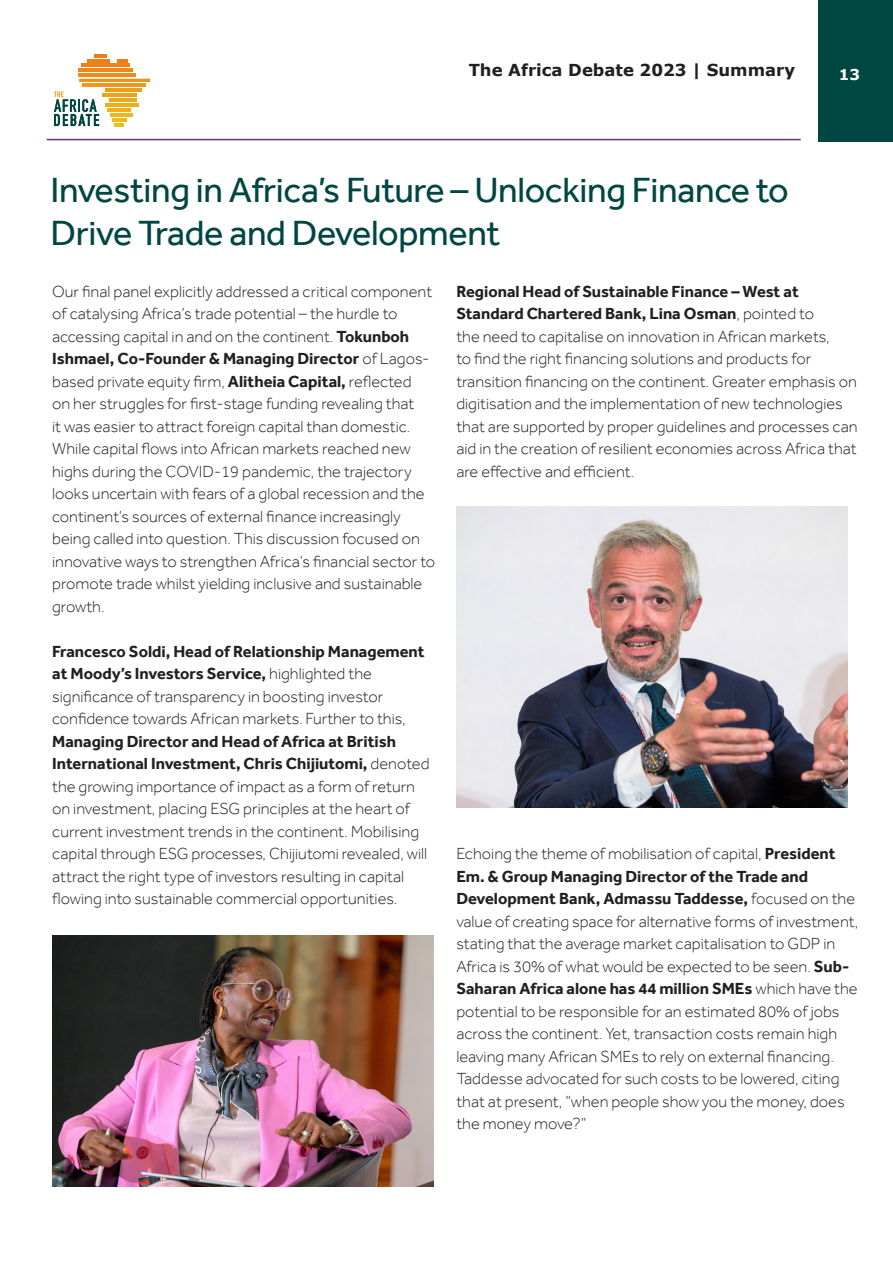
<style>
.page{position:relative;width:893px;height:1263px;background:#fff}
.page>*{position:absolute;margin:0;border:0;box-sizing:border-box;transform-origin:0 0}
.t1{font:36px/43.2px "Effra";letter-spacing:-.01em;color:#004643}
.Paragraph_Style_1{font:300 16.5px/22.5px "Effra";color:#231f20}
.t2{font:700 16.5px "Verdana";color:#231f20}
.t3{font:700 15px "Verdana";color:#fff}
.s1{font-weight:700}
</style>
<div class="page">
<hr style="left:47px;top:139px;width:754px;height:1px;background:#702a83">
<div style="left:818px;top:0;width:75px;height:142px;background:#004643"></div>
<svg style="left:94px;top:54px;width:13px;height:3px"></svg>
<svg style="left:117px;top:59px;width:10px;height:3px"></svg>
<hr style="left:87px;top:59px;width:23px;height:3px;background:#ef7d18">
<hr style="left:81px;top:64px;width:48px;height:3px;background:#ef8018">
<hr style="left:78px;top:69px;width:55px;height:3px;background:#ef8618">
<hr style="left:78px;top:74px;width:58px;height:3px;background:#ef8b18">
<svg style="left:79px;top:79px;width:71px;height:3px"></svg>
<hr style="left:82px;top:84px;width:64px;height:3px;background:#ef9718">
<hr style="left:105px;top:89px;width:36px;height:3px;background:#ef9d18">
<hr style="left:103px;top:94px;width:34px;height:3px;background:#efa118">
<hr style="left:109px;top:98px;width:27px;height:4px;background:#efa818">
<hr style="left:105px;top:103px;width:33px;height:4px;background:#efae18">
<hr style="left:107px;top:108px;width:24px;height:4px;background:#efb218">
<hr style="left:110px;top:113px;width:23px;height:3px;background:#efb718">
<hr style="left:112px;top:118px;width:14px;height:3px;background:#efbb18">
<svg style="left:114px;top:123px;width:10px;height:3px"></svg>
<svg style="left:54px;top:91px;width:45px;height:35px"></svg>
<img style="left:52px;top:935px;width:381px;height:251px">
<img style="left:456px;top:507px;width:392px;height:300px">
<p class="t2" style="left:469px;top:60px;width:328px">The Africa Debate 2023 | Summary</p>
<p class="t3" style="left:839px;top:65px;width:23px">13</p>
<p class="t1" style="left:51px;top:168px;width:740px">Investing in Africa’s Future – Unlocking Finance to<br>Drive Trade and Development</p>
<p class="Paragraph_Style_1" style="left:52px;top:280px;width:385px">Our final panel explicitly addressed a critical component of catalysing Africa’s trade potential – the hurdle to accessing capital in and on the continent. <span class="s1">Tokunboh Ishmael, Co-Founder &amp; Managing Director</span> of Lagos&shy;based private equity firm, <span class="s1">Alitheia Capital,</span> reflected<br>on her struggles for first-stage funding revealing that<br>it was easier to attract foreign capital than domestic.<br>While capital flows into African markets reached new highs during the COVID-19 pandemic, the trajectory looks uncertain with fears of a global recession and the continent’s sources of external finance increasingly being called into question. This discussion focused on innovative ways to strengthen Africa’s financial sector to promote trade whilst yielding inclusive and sustainable growth.</p>
<p class="Paragraph_Style_1" style="left:52px;top:640px;width:379px"><span class="s1">Francesco Soldi, Head of Relationship Management at Moody’s Investors Service,</span> highlighted the significance of transparency in boosting investor confidence towards African markets. Further to this, <span class="s1">Managing Director and Head of Africa at British International Investment, Chris Chijiutomi,</span> denoted the growing importance of impact as a form of return on investment, placing ESG principles at the heart of current investment trends in the continent. Mobilising capital through ESG processes, Chijiutomi revealed, will attract the right type of investors resulting in capital flowing into sustainable commercial opportunities.</p>
<p class="Paragraph_Style_1" style="left:456px;top:280px;width:403px"><span class="s1">Regional Head of Sustainable Finance – West at Standard Chartered Bank, Lina Osman</span>, pointed to<br>the need to capitalise on innovation in African markets,<br>to find the right financing solutions and products for transition financing on the continent. Greater emphasis on digitisation and the implementation of new technologies that are supported by proper guidelines and processes can aid in the creation of resilient economies across Africa that are effective and efficient.</p>
<p class="Paragraph_Style_1" style="left:456px;top:842px;width:403px">Echoing the theme of mobilisation of capital, <span class="s1">President Em. &amp; Group Managing Director of the Trade and Development Bank, Admassu Taddesse,</span> focused on the value of creating space for alternative forms of investment, stating that the average market capitalisation to GDP in Africa is 30% of what would be expected to be seen. <span class="s1">Sub-Saharan Africa alone has 44 million SMEs</span> which have the potential to be responsible for an estimated 80% of jobs across the continent. Yet, transaction costs remain high leaving many African SMEs to rely on external financing.<br>Taddesse advocated for such costs to be lowered, citing that at present, “when people show you the money, does the money move?”</p>
</div>
